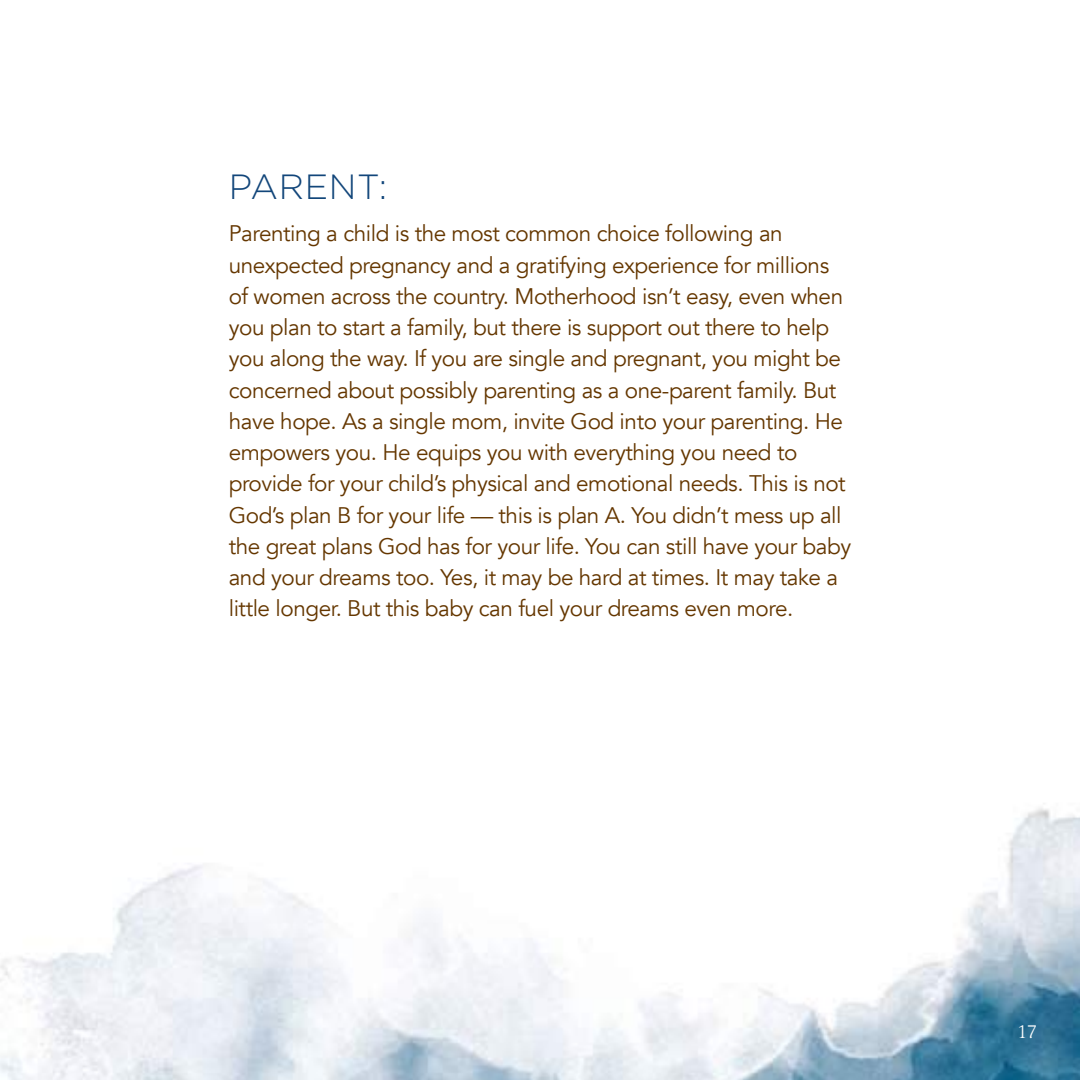
<style>
.page{position:relative;width:1080px;height:1080px;background:#fff}
.page>*{position:absolute;margin:0;border:0;box-sizing:border-box;transform-origin:0 0}
.t1{font:300 35px "Gotham";letter-spacing:.02em;color:#12467a}
.t2{font:22.5px/31.2px "Avenir";letter-spacing:-.02em;color:#653700}
.t3{font:300 20px "Corda";color:#fff}
</style>
<div class="page">
<img style="left:0;top:808px;width:1080px;height:272px">
<h1 class="t1" style="left:229px;top:171px;width:160px">PARENT:</h1>
<p class="t2" style="left:229px;top:220px;width:624px">Parenting a child is the most common choice following an unexpected pregnancy and a gratifying experience for millions of women across the country. Motherhood isn’t easy, even when you plan to start a family, but there is support out there to help you along the way. If you are single and pregnant, you might be concerned about possibly parenting as a one-parent family. But have hope. As a single mom, invite God into your parenting. He empowers you. He equips you with everything you need to provide for your child’s physical and emotional needs. This is not God’s plan B for your life — this is plan A. You didn’t mess up all the great plans God has for your life. You can still have your baby and your dreams too. Yes, it may be hard at times. It may take a little longer. But this baby can fuel your dreams even more.</p>
<p class="t3" style="left:1017px;top:1022px;width:22px">17</p>
</div>
